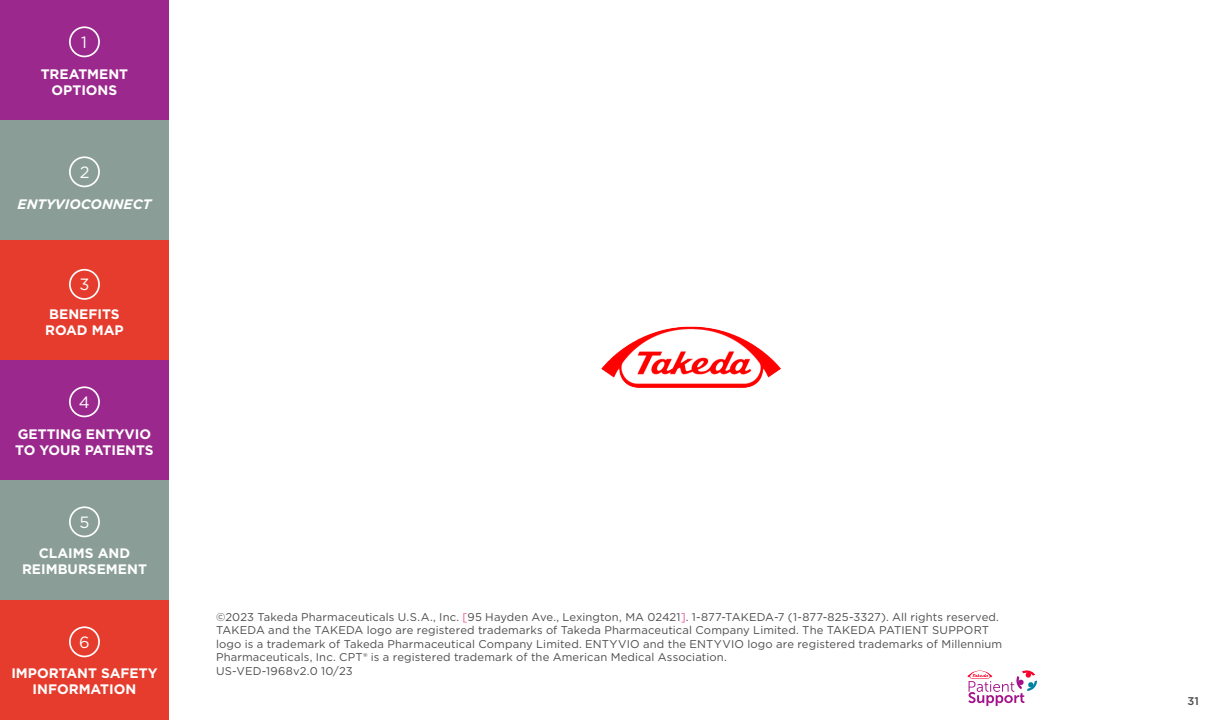
<style>
.page{position:relative;width:1215px;height:720px;background:#fff}
.page>*{position:absolute;margin:0;border:0;box-sizing:border-box;transform-origin:0 0}
.t1{font:16.38px "Gotham";color:#fff}
.t2{font:700 13.75px/16.5px "Gotham";color:#fff;text-align:center}
.t3{font:italic 700 13.75px "Gotham";color:#fff}
.t4{font:11.25px/13.5px "Gotham";letter-spacing:.01em;color:#4d4d4f}
.t5{font:500 11.25px "Gotham";color:#4d4d4f}
.s1{color:#ee4d9b}
</style>
<div class="page">
<div style="left:0;top:120px;width:169px;height:120px;background:#8a9e97"></div>
<div style="left:0;top:240px;width:169px;height:120px;background:#e63c2d"></div>
<div style="left:0;top:360px;width:169px;height:120px;background:#9b288c"></div>
<div style="left:0;top:480px;width:169px;height:120px;background:#8a9e97"></div>
<div style="left:0;top:600px;width:169px;height:120px;background:#e63c2d"></div>
<div style="left:0;top:0;width:169px;height:120px;background:#9b288c"></div>
<div style="left:69px;top:26px;width:31px;height:31px;border:2px solid #fff;border-radius:50%"></div>
<div style="left:69px;top:156px;width:31px;height:31px;border:2px solid #fff;border-radius:50%"></div>
<div style="left:69px;top:269px;width:31px;height:31px;border:2px solid #fff;border-radius:50%"></div>
<div style="left:69px;top:386px;width:31px;height:31px;border:2px solid #fff;border-radius:50%"></div>
<div style="left:69px;top:506px;width:31px;height:31px;border:2px solid #fff;border-radius:50%"></div>
<div style="left:69px;top:626px;width:31px;height:31px;border:2px solid #fff;border-radius:50%"></div>
<svg style="left:967px;top:670px;width:70px;height:36px"></svg>
<img style="left:601px;top:327px;width:180px;height:61px">
<h1 class="t1" style="left:81px;top:31px;width:7px">1</h1>
<p class="t2" style="left:41px;top:66px;width:89px">TREATMENT<br>OPTIONS</p>
<h1 class="t1" style="left:80px;top:161px;width:11px">2</h1>
<p class="t3" style="left:18px;top:195px;width:135px">ENTYVIOCONNECT</p>
<h1 class="t1" style="left:79px;top:274px;width:12px">3</h1>
<p class="t2" style="left:45px;top:306px;width:80px">BENEFITS<br>ROAD MAP</p>
<h1 class="t1" style="left:79px;top:391px;width:12px">4</h1>
<p class="t2" style="left:15px;top:426px;width:140px;text-align:left">GETTING ENTYVIO<br>TO YOUR PATIENTS</p>
<h1 class="t1" style="left:79px;top:511px;width:11px">5</h1>
<p class="t2" style="left:22px;top:544px;width:126px">CLAIMS AND<br>REIMBURSEMENT</p>
<h1 class="t1" style="left:79px;top:631px;width:12px">6</h1>
<p class="t2" style="left:11px;top:664px;width:148px">IMPORTANT SAFETY<br>INFORMATION</p>
<p class="t4" style="left:216px;top:610px;width:788px">©2023 Takeda Pharmaceuticals U.S.A., Inc. <span class="s1">[</span>95 Hayden Ave., Lexington, MA 02421<span class="s1">]</span>. 1-877-TAKEDA-7 (1-877-825-3327). All rights reserved.<br>TAKEDA and the TAKEDA logo are registered trademarks of Takeda Pharmaceutical Company Limited. The TAKEDA PATIENT SUPPORT logo is a trademark of Takeda Pharmaceutical Company Limited. ENTYVIO and the ENTYVIO logo are registered trademarks of Millennium Pharmaceuticals, Inc. CPT® is a registered trademark of the American Medical Association.<br>US-VED-1968v2.0 10/23</p>
<p class="t5" style="left:1188px;top:693px;width:13px">31</p>
</div>
